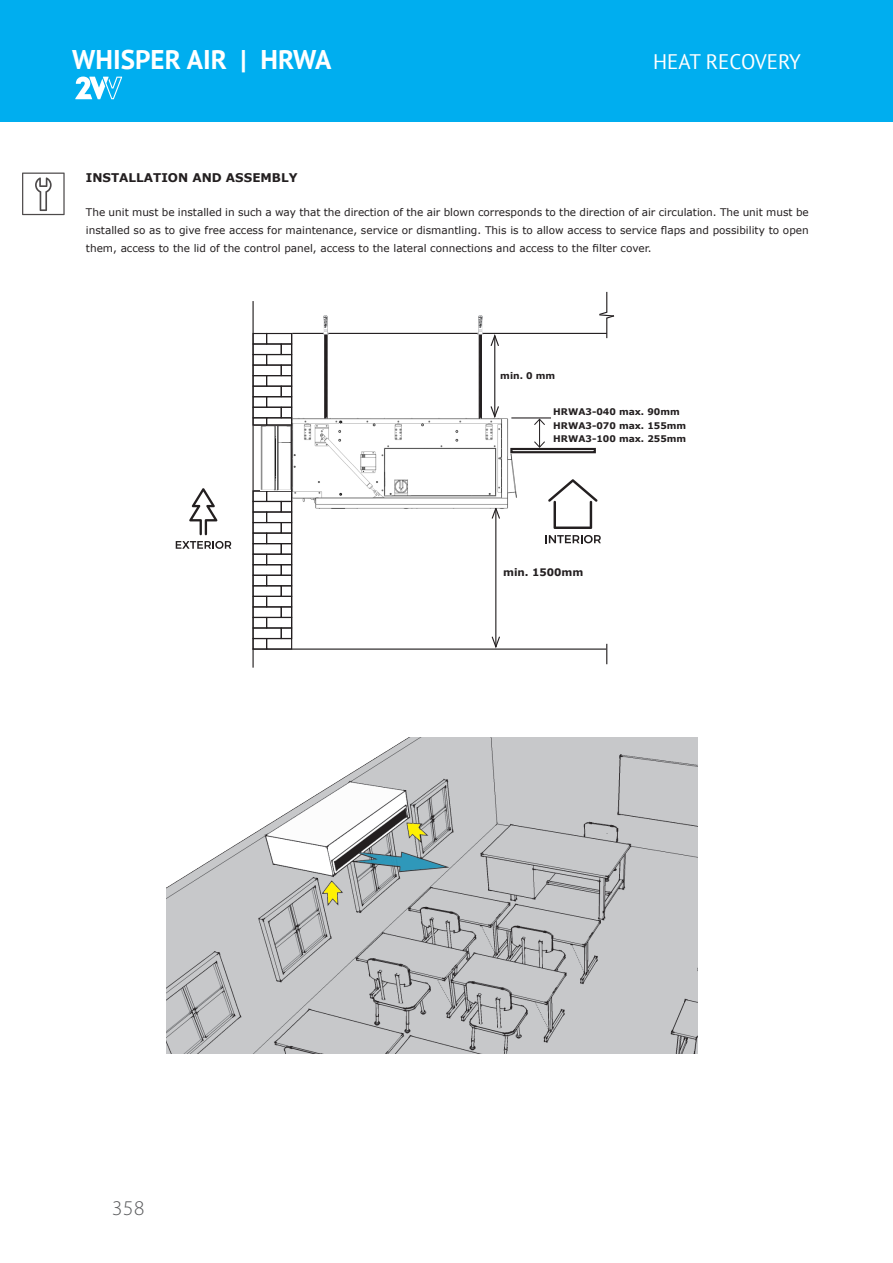
<style>
.page{position:relative;width:893px;height:1263px;background:#fff}
.page>*{position:absolute;margin:0;border:0;box-sizing:border-box;transform-origin:0 0}
.t1{font:700 27px "PT Sans";color:#fff}
.t2{font:21px "PT Sans";color:#fff}
.t3{font:300 21px "Myriad Pro";color:#57585a}
.Titulek_TM{font:700 12px "Verdana";color:#231f20}
.t4{font:10.5px/18px "Verdana";color:#231f20;text-align:justify}
.Titulek_TM-2{font:700 10.35px "Verdana";color:#231f20}
.Titulek_TM-3{font:700 9.15px "Verdana";color:#231f20}
</style>
<div class="page">
<div style="left:0;top:0;width:893px;height:122px;background:#00aeef"></div>
<svg style="left:75px;top:76px;width:47px;height:23px"></svg>
<img style="left:166px;top:737px;width:531px;height:317px">
<hr style="left:292px;top:333px;width:315px;height:1px;background:#231f20">
<hr style="left:252px;top:648px;width:354px;height:2px;background:#231f20">
<hr style="left:252px;top:301px;width:2px;height:367px;background:#231f20">
<svg style="left:325px;top:335px;width:2px;height:80px"></svg>
<svg style="left:480px;top:335px;width:1px;height:80px"></svg>
<hr style="left:327px;top:333px;width:1px;height:85px;background:#231f20">
<hr style="left:324px;top:333px;width:1px;height:85px;background:#231f20">
<hr style="left:479px;top:333px;width:1px;height:85px;background:#231f20">
<hr style="left:481px;top:333px;width:1px;height:85px;background:#231f20">
<div style="left:252px;top:333px;width:15px;height:12px;border:1px solid #231f20"></div>
<div style="left:252px;top:490px;width:15px;height:12px;border:1px solid #231f20"></div>
<div style="left:252px;top:575px;width:15px;height:11px;border:1px solid #231f20"></div>
<div style="left:252px;top:343px;width:30px;height:12px;border:1px solid #231f20"></div>
<div style="left:252px;top:501px;width:30px;height:11px;border:1px solid #231f20"></div>
<div style="left:252px;top:585px;width:30px;height:12px;border:1px solid #231f20"></div>
<div style="left:252px;top:386px;width:30px;height:11px;border:1px solid #231f20"></div>
<div style="left:252px;top:543px;width:30px;height:12px;border:1px solid #231f20"></div>
<div style="left:252px;top:627px;width:30px;height:12px;border:1px solid #231f20"></div>
<div style="left:252px;top:364px;width:30px;height:12px;border:1px solid #231f20"></div>
<div style="left:252px;top:522px;width:30px;height:12px;border:1px solid #231f20"></div>
<div style="left:252px;top:606px;width:30px;height:12px;border:1px solid #231f20"></div>
<div style="left:252px;top:407px;width:30px;height:11px;border:1px solid #231f20"></div>
<div style="left:252px;top:564px;width:30px;height:12px;border:1px solid #231f20"></div>
<div style="left:252px;top:354px;width:15px;height:12px;border:1px solid #231f20"></div>
<div style="left:252px;top:511px;width:15px;height:12px;border:1px solid #231f20"></div>
<div style="left:252px;top:596px;width:15px;height:11px;border:1px solid #231f20"></div>
<div style="left:252px;top:396px;width:15px;height:12px;border:1px solid #231f20"></div>
<div style="left:252px;top:554px;width:15px;height:11px;border:1px solid #231f20"></div>
<div style="left:252px;top:638px;width:15px;height:12px;border:1px solid #231f20"></div>
<div style="left:252px;top:375px;width:15px;height:12px;border:1px solid #231f20"></div>
<div style="left:252px;top:533px;width:15px;height:11px;border:1px solid #231f20"></div>
<div style="left:252px;top:617px;width:15px;height:11px;border:1px solid #231f20"></div>
<div style="left:252px;top:417px;width:15px;height:9px;border:1px solid #231f20"></div>
<div style="left:266px;top:333px;width:26px;height:12px;border:1px solid #231f20"></div>
<div style="left:266px;top:490px;width:26px;height:12px;border:1px solid #231f20"></div>
<div style="left:266px;top:575px;width:26px;height:11px;border:1px solid #231f20"></div>
<div style="left:281px;top:343px;width:11px;height:12px;border:1px solid #231f20"></div>
<div style="left:281px;top:501px;width:11px;height:11px;border:1px solid #231f20"></div>
<div style="left:281px;top:585px;width:11px;height:12px;border:1px solid #231f20"></div>
<div style="left:281px;top:386px;width:11px;height:11px;border:1px solid #231f20"></div>
<div style="left:281px;top:543px;width:11px;height:12px;border:1px solid #231f20"></div>
<div style="left:281px;top:627px;width:11px;height:12px;border:1px solid #231f20"></div>
<div style="left:281px;top:364px;width:11px;height:12px;border:1px solid #231f20"></div>
<div style="left:281px;top:522px;width:11px;height:12px;border:1px solid #231f20"></div>
<div style="left:281px;top:606px;width:11px;height:12px;border:1px solid #231f20"></div>
<div style="left:281px;top:407px;width:11px;height:11px;border:1px solid #231f20"></div>
<div style="left:281px;top:564px;width:11px;height:12px;border:1px solid #231f20"></div>
<div style="left:266px;top:354px;width:26px;height:12px;border:1px solid #231f20"></div>
<div style="left:266px;top:511px;width:26px;height:12px;border:1px solid #231f20"></div>
<div style="left:266px;top:596px;width:26px;height:11px;border:1px solid #231f20"></div>
<div style="left:266px;top:396px;width:26px;height:12px;border:1px solid #231f20"></div>
<div style="left:266px;top:554px;width:26px;height:11px;border:1px solid #231f20"></div>
<div style="left:266px;top:638px;width:26px;height:12px;border:1px solid #231f20"></div>
<div style="left:266px;top:375px;width:26px;height:12px;border:1px solid #231f20"></div>
<div style="left:266px;top:533px;width:26px;height:11px;border:1px solid #231f20"></div>
<div style="left:266px;top:617px;width:26px;height:11px;border:1px solid #231f20"></div>
<div style="left:266px;top:417px;width:26px;height:9px;border:1px solid #231f20"></div>
<img style="left:477px;top:315px;width:6px;height:20px">
<img style="left:323px;top:315px;width:6px;height:20px">
<hr style="left:494px;top:336px;width:1px;height:81px;background:#231f20">
<svg style="left:490px;top:332px;width:10px;height:15px"></svg>
<svg style="left:490px;top:405px;width:9px;height:10px"></svg>
<hr style="left:495px;top:508px;width:1px;height:139px;background:#231f20">
<svg style="left:491px;top:512px;width:9px;height:8px"></svg>
<svg style="left:491px;top:635px;width:10px;height:15px"></svg>
<svg style="left:606px;top:644px;width:1px;height:20px"></svg>
<svg style="left:598px;top:292px;width:17px;height:46px"></svg>
<svg style="left:533px;top:418px;width:13px;height:30px"></svg>
<div style="left:510px;top:448px;width:86px;height:5px;border:2px solid #231f20"></div>
<hr style="left:511px;top:417px;width:40px;height:1px;background:#231f20">
<svg style="left:545px;top:535px;width:56px;height:8px"></svg>
<svg style="left:548px;top:479px;width:50px;height:50px"></svg>
<svg style="left:176px;top:541px;width:55px;height:8px"></svg>
<svg style="left:189px;top:488px;width:28px;height:47px"></svg>
<img style="left:261px;top:426px;width:28px;height:64px">
<img style="left:289px;top:415px;width:230px;height:97px">
<svg style="left:22px;top:173px;width:43px;height:42px"></svg>
<h1 class="t1" style="left:72px;top:41px;width:261px">WHISPER AIR | HRWA</h1>
<h2 class="t2" style="left:653px;top:48px;width:149px">HEAT RECOVERY</h2>
<p class="Titulek_TM" style="left:86px;top:169px;width:213px">INSTALLATION AND ASSEMBLY</p>
<p class="t4" style="left:86px;top:203px;width:724px">The unit must be installed in such a way that the direction of the air blown corresponds to the direction of air circulation. The unit must be installed so as to give free access for maintenance, service or dismantling. This is to allow access to service flaps and possibility to open them, access to the lid of the control panel, access to the lateral connections and access to the filter cover.</p>
<p class="Titulek_TM-3" style="left:500px;top:369px;width:56px">min. 0 mm</p>
<p class="Titulek_TM-3" style="left:553px;top:405px;width:128px">HRWA3-040 max. 90mm</p>
<p class="Titulek_TM-3" style="left:553px;top:419px;width:135px">HRWA3-070 max. 155mm</p>
<p class="Titulek_TM-3" style="left:553px;top:433px;width:135px">HRWA3-100 max. 255mm</p>
<h2 class="t3" style="left:112px;top:1195px;width:34px">358</h2>
<p class="Titulek_TM-2" style="left:503px;top:565px;width:82px">min. 1500mm</p>
</div>
